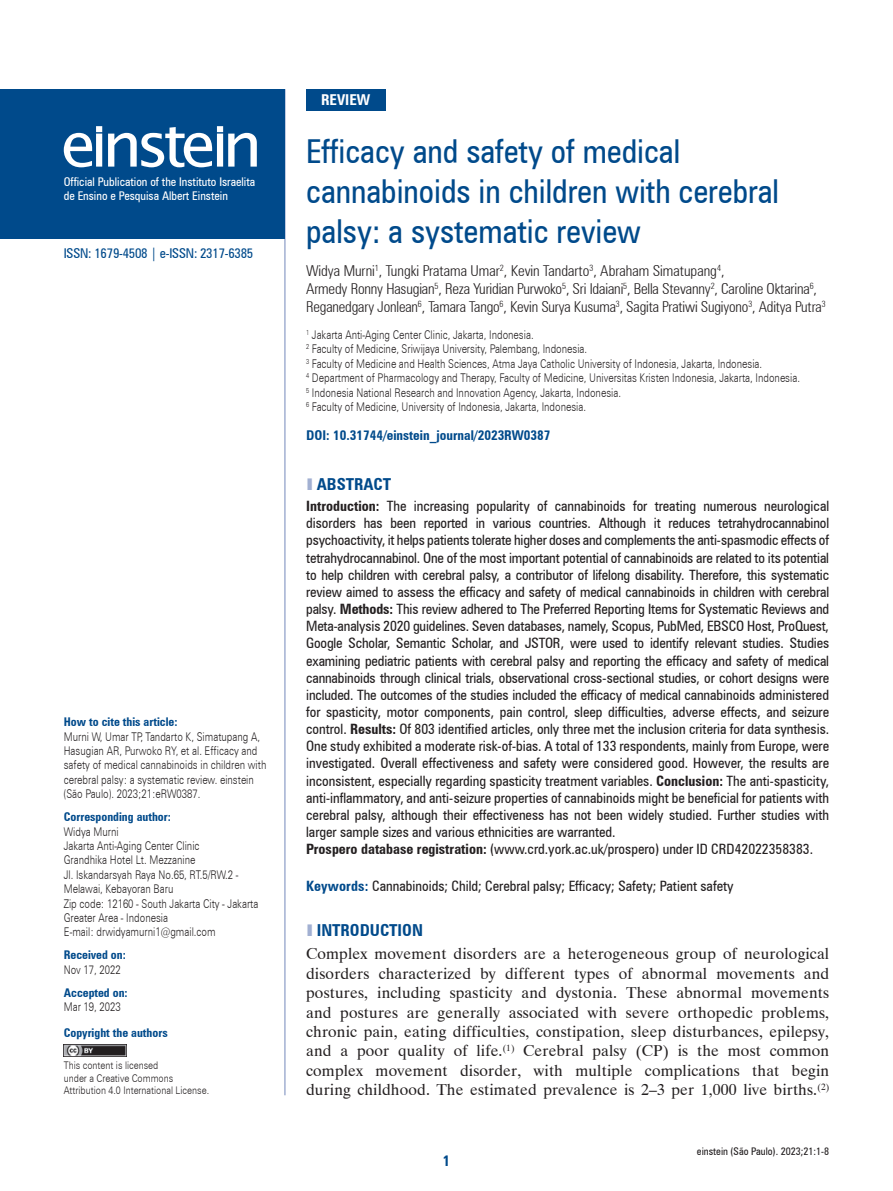
<style>
.page{position:relative;width:893px;height:1191px;background:#fff}
.page>*{position:absolute;margin:0;border:0;box-sizing:border-box;transform-origin:0 0}
.t1{font:condensed 33px/39.6px "Zurich BT";color:#004a8b}
.t2{font:700 condensed 16.5px "Zurich BT";color:#004a8b}
.t3{font:15.75px/19.4px "Dutch 801 BT";letter-spacing:.01em;color:#231f20;text-align:justify}
.t4{font:300 condensed 15px/18px "Zurich BT";letter-spacing:-.01em;color:#231f20}
.t5{font:700 condensed 15px "Zurich BT";color:#fff}
.t6{font:700 condensed 15px "Zurich BT";color:#004a8b}
.t7{font:condensed 14.25px/17.1px "Zurich BT";letter-spacing:-.01em;color:#231f20}
.t8{font:700 condensed 13.5px "Zurich BT";color:#004a8b}
.t9{font:condensed 13.5px "Zurich BT";letter-spacing:-.02em;color:#004a8b}
.t10{font:300 12px/14.4px "Zurich BT";color:#231f20;scale:.8 1}
.t11{font:700 condensed 12px "Zurich BT";color:#004a8b}
.t12{font:condensed 12px/14.4px "Zurich BT";color:#fff}
.t13{font:300 10.5px/12.6px "Zurich BT";color:#231f20;scale:.85 1}
.t14{font:condensed 10.5px "Zurich BT";color:#231f20}
.s1{color:#a2b0d2}
.s2{font-weight:700}
.s3{font-weight:700;color:#004a8b}
</style>
<div class="page">
<img style="left:64px;top:1044px;width:63px;height:12px">
<hr style="left:284px;top:89px;width:2px;height:1006px;background:#a2b0d2">
<div style="left:0;top:89px;width:284px;height:149px;background:#004a8b"></div>
<svg style="left:108px;top:126px;width:149px;height:41px"></svg>
<svg style="left:64px;top:126px;width:38px;height:41px"></svg>
<div style="left:306px;top:89px;width:79px;height:21px;background:#004a8b"></div>
<p class="t12" style="left:64px;top:174px;width:193px">Official Publication of the Instituto Israelita de Ensino e Pesquisa Albert Einstein</p>
<p class="t9" style="left:64px;top:245px;width:191px">ISSN: 1679-4508 | e-ISSN: 2317-6385</p>
<p class="t11" style="left:64px;top:714px;width:115px">How to cite this article:</p>
<p class="t10" style="left:64px;top:729px;width:255px">Murni W, Umar TP, Tandarto K, Simatupang A, Hasugian AR, Purwoko RY, et al. Efficacy and safety of medical cannabinoids in children with cerebral palsy: a systematic review. einstein (São Paulo). 2023;21:eRW0387.</p>
<p class="t11" style="left:64px;top:809px;width:109px">Corresponding author:</p>
<p class="t10" style="left:64px;top:824px;width:245px">Widya Murni<br>Jakarta Anti-Aging Center Clinic<br>Grandhika Hotel Lt. Mezzanine<br>Jl. Iskandarsyah Raya No.65, RT.5/RW.2 -<br>Melawai, Kebayoran Baru<br>Zip code: 12160 - South Jakarta City - Jakarta<br>Greater Area - Indonesia<br>E-mail: drwidyamurni1@gmail.com</p>
<p class="t11" style="left:64px;top:947px;width:64px">Received on:</p>
<p class="t10" style="left:64px;top:962px;width:73px">Nov 17, 2022</p>
<p class="t11" style="left:64px;top:985px;width:65px">Accepted on:</p>
<p class="t10" style="left:64px;top:999px;width:73px">Mar 19, 2023</p>
<p class="t11" style="left:64px;top:1025px;width:105px">Copyright the authors</p>
<p class="t13" style="left:64px;top:1058px;width:173px">This content is licensed<br>under a Creative Commons<br>Attribution 4.0 International License.</p>
<p class="t5" style="left:321px;top:91px;width:51px">REVIEW</p>
<h1 class="t1" style="left:306px;top:131px;width:474px">Efficacy and safety of medical cannabinoids in children with cerebral palsy: a systematic review</h1>
<p class="t4" style="left:306px;top:261px;width:521px">Widya Murni<sup>1</sup>, Tungki Pratama Umar<sup>2</sup>, Kevin Tandarto<sup>3</sup>, Abraham Simatupang<sup>4</sup>,<br>Armedy Ronny Hasugian<sup>5</sup>, Reza Yuridian Purwoko<sup>5</sup>, Sri Idaiani<sup>5</sup>, Bella Stevanny<sup>2</sup>, Caroline Oktarina<sup>6</sup>,<br>Reganedgary Jonlean<sup>6</sup>, Tamara Tango<sup>6</sup>, Kevin Surya Kusuma<sup>3</sup>, Sagita Pratiwi Sugiyono<sup>3</sup>, Aditya Putra<sup>3</sup></p>
<p class="t10" style="left:306px;top:327px;width:619px"><sup>1</sup> Jakarta Anti-Aging Center Clinic, Jakarta, Indonesia.<br><sup>2</sup> Faculty of Medicine, Sriwijaya University, Palembang, Indonesia.<br><sup>3</sup> Faculty of Medicine and Health Sciences, Atma Jaya Catholic University of Indonesia, Jakarta, Indonesia.<br><sup>4</sup> Department of Pharmacology and Therapy, Faculty of Medicine, Universitas Kristen Indonesia, Jakarta, Indonesia.<br><sup>5</sup> Indonesia National Research and Innovation Agency, Jakarta, Indonesia.<br><sup>6</sup> Faculty of Medicine, University of Indonesia, Jakarta, Indonesia.</p>
<p class="t8" style="left:306px;top:427px;width:246px">DOI: 10.31744/einstein_journal/2023RW0387</p>
<p class="t2" style="left:306px;top:474px;width:86px"><span class="s1">❚</span> ABSTRACT</p>
<p class="t7" style="left:306px;top:497px;width:524px"><span class="s2">Introduction:</span> The increasing popularity of cannabinoids for treating numerous neurological disorders has been reported in various countries. Although it reduces tetrahydrocannabinol psychoactivity, it helps patients tolerate higher doses and complements the anti-spasmodic effects of tetrahydrocannabinol. One of the most important potential of cannabinoids are related to its potential to help children with cerebral palsy, a contributor of lifelong disability. Therefore, this systematic review aimed to assess the efficacy and safety of medical cannabinoids in children with cerebral palsy. <span class="s2">Methods:</span> This review adhered to The Preferred Reporting Items for Systematic Reviews and Meta-analysis 2020 guidelines. Seven databases, namely, Scopus, PubMed, EBSCO Host, ProQuest, Google Scholar, Semantic Scholar, and JSTOR, were used to identify relevant studies. Studies examining pediatric patients with cerebral palsy and reporting the efficacy and safety of medical cannabinoids through clinical trials, observational cross-sectional studies, or cohort designs were included. The outcomes of the studies included the efficacy of medical cannabinoids administered for spasticity, motor components, pain control, sleep difficulties, adverse effects, and seizure control. <span class="s2">Results:</span> Of 803 identified articles, only three met the inclusion criteria for data synthesis.<br>One study exhibited a moderate risk-of-bias. A total of 133 respondents, mainly from Europe, were investigated. Overall effectiveness and safety were considered good. However, the results are inconsistent, especially regarding spasticity treatment variables. <span class="s2">Conclusion:</span> The anti-spasticity, anti-inflammatory, and anti-seizure properties of cannabinoids might be beneficial for patients with cerebral palsy, although their effectiveness has not been widely studied. Further studies with larger sample sizes and various ethnicities are warranted.<br><span class="s2">Prospero database registration:</span> (www.crd.york.ac.uk/prospero) under ID CRD42022358383.</p>
<p class="t7" style="left:306px;top:877px;width:429px"><span class="s3">Keywords:</span> Cannabinoids; Child; Cerebral palsy; Efficacy; Safety; Patient safety</p>
<p class="t2" style="left:306px;top:920px;width:118px"><span class="s1">❚</span> INTRODUCTION</p>
<p class="t3" style="left:306px;top:944px;width:525px">Complex movement disorders are a heterogeneous group of neurological disorders characterized by different types of abnormal movements and postures, including spasticity and dystonia. These abnormal movements and postures are generally associated with severe orthopedic problems, chronic pain, eating difficulties, constipation, sleep disturbances, epilepsy, and a poor quality of life.<sup>(1)</sup> Cerebral palsy (CP) is the most common complex movement disorder, with multiple complications that begin during childhood. The estimated prevalence is 2–3 per 1,000 live births.<sup>(2)</sup></p>
<p class="t6" style="left:443px;top:1151px;width:9px">1</p>
<p class="t14" style="left:697px;top:1144px;width:134px">einstein (São Paulo). 2023;21:1-8</p>
</div>
